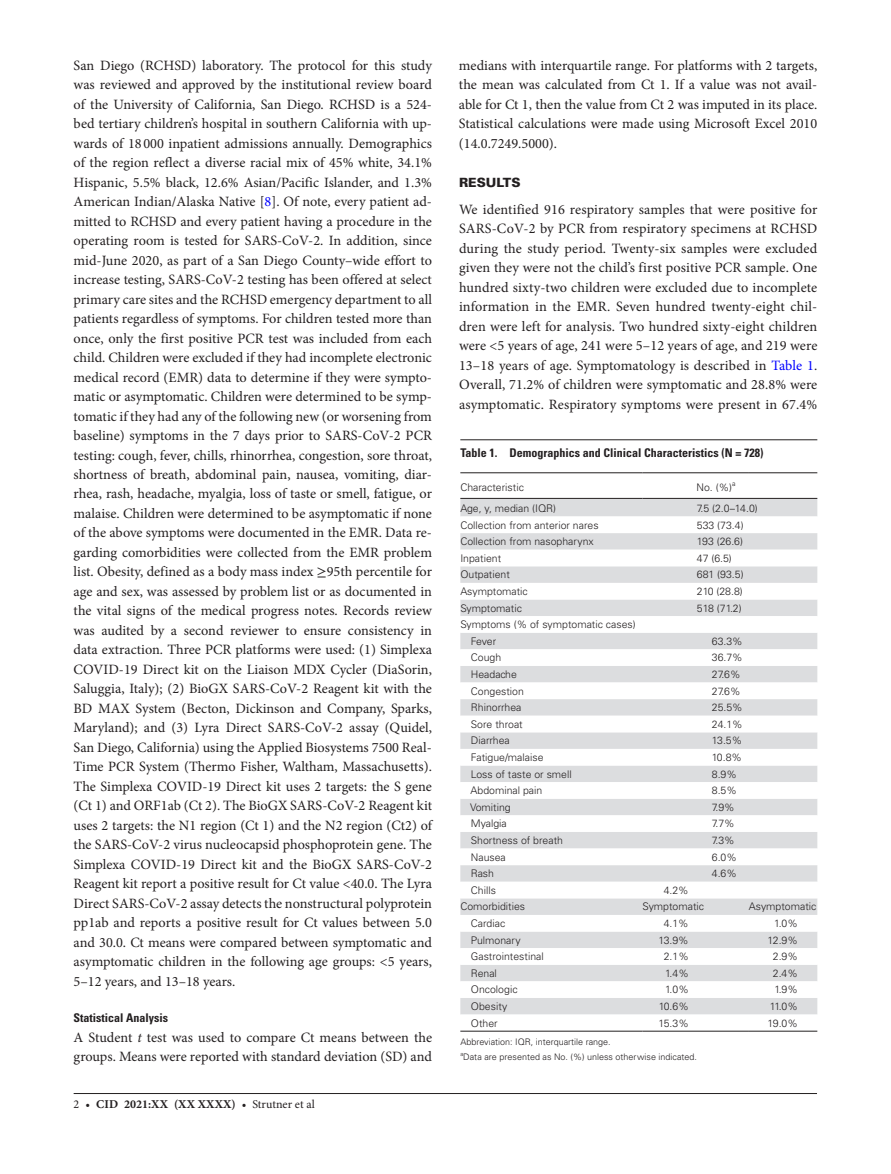
<style>
.page{position:relative;width:891px;height:1174px;background:#fff}
.page>*{position:absolute;margin:0;border:0;box-sizing:border-box;transform-origin:0 0}
.t1{font:14.25px/19.5px "Minion Pro";color:#231f20;text-align:justify}
.t2{font:900 12.75px "Univers LT Std";color:#231f20}
.t3{font:700 condensed 12px "Univers LT Std";color:#231f20}
.t4{font:700 12px "Minion Pro";letter-spacing:.01em;color:#231f20}
.t5{font:300 10.5px/16.6px "Univers LT Std";color:#231f20}
.t6{font:300 9px/15px "Univers LT Std";color:#231f20}
.s1{color:#00f}
.s2{font-family:"STIX General"}
.s3{font-style:italic}
.s4{font-weight:400}
</style>
<div class="page">
<hr style="left:74px;top:1093px;width:743px;height:1px;background:#231f20">
<hr style="left:460px;top:439px;width:357px;height:1px;background:#231f20">
<svg style="left:460px;top:473px;width:357px;height:25px"></svg>
<div style="left:460px;top:499px;width:357px;height:17px;background:#dcdddf"></div>
<svg style="left:460px;top:533px;width:357px;height:498px"></svg>
<hr style="left:460px;top:472px;width:183px;height:1px;background:#231f20">
<hr style="left:643px;top:472px;width:105px;height:1px;background:#231f20">
<hr style="left:748px;top:472px;width:69px;height:1px;background:#231f20">
<hr style="left:460px;top:498px;width:183px;height:1px;background:#231f20">
<hr style="left:460px;top:1031px;width:183px;height:1px;background:#231f20">
<hr style="left:643px;top:1031px;width:105px;height:1px;background:#231f20">
<hr style="left:748px;top:1031px;width:69px;height:1px;background:#231f20">
<hr style="left:643px;top:498px;width:174px;height:1px;background:#231f20">
<p class="t1" style="left:74px;top:55px;width:360px">San Diego (RCHSD) laboratory. The protocol for this study was reviewed and approved by the institutional review board of the University of California, San Diego. RCHSD is a 524- bed tertiary children’s hospital in southern California with up&shy;wards of 18 000 inpatient admissions annually. Demographics of the region reflect a diverse racial mix of 45% white, 34.1% Hispanic, 5.5% black, 12.6% Asian/Pacific Islander, and 1.3% American Indian/Alaska Native [<span class="s1">8</span>]. Of note, every patient ad&shy;mitted to RCHSD and every patient having a procedure in the operating room is tested for SARS-CoV-2. In addition, since mid-June 2020, as part of a San Diego County–wide effort to increase testing, SARS-CoV-2 testing has been offered at select primary care sites and the RCHSD emergency department to all patients regardless of symptoms. For children tested more than once, only the first positive PCR test was included from each child. Children were excluded if they had incomplete electronic medical record (EMR) data to determine if they were sympto&shy;matic or asymptomatic. Children were determined to be symp&shy;tomatic if they had any of the following new (or worsening from baseline) symptoms in the 7 days prior to SARS-CoV-2 PCR testing: cough, fever, chills, rhinorrhea, congestion, sore throat, shortness of breath, abdominal pain, nausea, vomiting, diar&shy;rhea, rash, headache, myalgia, loss of taste or smell, fatigue, or malaise. Children were determined to be asymptomatic if none of the above symptoms were documented in the EMR. Data re&shy;garding comorbidities were collected from the EMR problem list. Obesity, defined as a body mass index <span class="s2">≥</span>95th percentile for age and sex, was assessed by problem list or as documented in the vital signs of the medical progress notes. Records review was audited by a second reviewer to ensure consistency in data extraction. Three PCR platforms were used: (1) Simplexa COVID-19 Direct kit on the Liaison MDX Cycler (DiaSorin, Saluggia, Italy); (2) BioGX SARS-CoV-2 Reagent kit with the BD MAX System (Becton, Dickinson and Company, Sparks, Maryland); and (3) Lyra Direct SARS-CoV-2 assay (Quidel, San Diego, California) using the Applied Biosystems 7500 Real-Time PCR System (Thermo Fisher, Waltham, Massachusetts).<br>The Simplexa COVID-19 Direct kit uses 2 targets: the S gene (Ct 1) and ORF1ab (Ct 2). The BioGX SARS-CoV-2 Reagent kit uses 2 targets: the N1 region (Ct 1) and the N2 region (Ct2) of the SARS-CoV-2 virus nucleocapsid phosphoprotein gene. The Simplexa COVID-19 Direct kit and the BioGX SARS-CoV-2<br>Reagent kit report a positive result for Ct value &lt;40.0. The Lyra Direct SARS-CoV-2 assay detects the nonstructural polyprotein pp1ab and reports a positive result for Ct values between 5.0 and 30.0. Ct means were compared between symptomatic and asymptomatic children in the following age groups: &lt;5 years, 5–12 years, and 13–18 years.</p>
<p class="t3" style="left:74px;top:1010px;width:96px">Statistical Analysis</p>
<p class="t1" style="left:74px;top:1027px;width:360px">A Student <span class="s3">t</span> test was used to compare Ct means between the groups. Means were reported with standard deviation (SD) and</p>
<p class="t4" style="left:74px;top:1095px;width:243px"><span class="s4">2 •</span> cid 2021:XX (XX XXXX) <span class="s4">• Strutner et al</span></p>
<p class="t1" style="left:459px;top:55px;width:360px">medians with interquartile range. For platforms with 2 targets, the mean was calculated from Ct 1. If a value was not avail&shy;able for Ct 1, then the value from Ct 2 was imputed in its place.<br>Statistical calculations were made using Microsoft Excel 2010 (14.0.7249.5000).</p>
<p class="t2" style="left:459px;top:174px;width:63px">RESULTS</p>
<p class="t1" style="left:459px;top:199px;width:360px">We identified 916 respiratory samples that were positive for SARS-CoV-2 by PCR from respiratory specimens at RCHSD during the study period. Twenty-six samples were excluded given they were not the child’s first positive PCR sample. One hundred sixty-two children were excluded due to incomplete information in the EMR. Seven hundred twenty-eight chil&shy;dren were left for analysis. Two hundred sixty-eight children were &lt;5 years of age, 241 were 5–12 years of age, and 219 were 13–18 years of age. Symptomatology is described in <span class="s1">Table 1</span>.<br>Overall, 71.2% of children were symptomatic and 28.8% were asymptomatic. Respiratory symptoms were present in 67.4%</p>
<p class="t3" style="left:460px;top:445px;width:305px">Table 1. Demographics and Clinical Characteristics (N = 728)</p>
<p class="t5" style="left:460px;top:479px;width:65px">Characteristic</p>
<p class="t5" style="left:697px;top:479px;width:41px">No. (%)<sup>a</sup></p>
<p class="t5" style="left:460px;top:500px;width:97px">Age, y, median (IQR)</p>
<p class="t5" style="left:697px;top:500px;width:62px">7.5 (2.0–14.0)</p>
<p class="t5" style="left:460px;top:517px;width:140px">Collection from anterior nares</p>
<p class="t5" style="left:697px;top:517px;width:48px">533 (73.4)</p>
<p class="t5" style="left:460px;top:533px;width:135px">Collection from nasopharynx</p>
<p class="t5" style="left:697px;top:533px;width:48px">193 (26.6)</p>
<p class="t5" style="left:460px;top:550px;width:42px">Inpatient</p>
<p class="t5" style="left:697px;top:550px;width:37px">47 (6.5)</p>
<p class="t5" style="left:460px;top:566px;width:51px">Outpatient</p>
<p class="t5" style="left:697px;top:566px;width:48px">681 (93.5)</p>
<p class="t5" style="left:460px;top:583px;width:69px">Asymptomatic</p>
<p class="t5" style="left:697px;top:583px;width:47px">210 (28.8)</p>
<p class="t5" style="left:460px;top:600px;width:63px">Symptomatic</p>
<p class="t5" style="left:697px;top:600px;width:46px">518 (71.2)</p>
<p class="t5" style="left:471px;top:616px;width:166px;text-indent:-10px">Symptoms (% of symptomatic cases)<br>Fever</p>
<p class="t5" style="left:712px;top:633px;width:32px">63.3%</p>
<p class="t5" style="left:471px;top:649px;width:32px">Cough</p>
<p class="t5" style="left:712px;top:649px;width:32px">36.7%</p>
<p class="t5" style="left:471px;top:666px;width:48px">Headache</p>
<p class="t5" style="left:712px;top:666px;width:30px">27.6%</p>
<p class="t5" style="left:471px;top:683px;width:55px">Congestion</p>
<p class="t5" style="left:712px;top:683px;width:30px">27.6%</p>
<p class="t5" style="left:471px;top:699px;width:52px">Rhinorrhea</p>
<p class="t5" style="left:712px;top:699px;width:32px">25.5%</p>
<p class="t5" style="left:471px;top:716px;width:53px">Sore throat</p>
<p class="t5" style="left:712px;top:716px;width:32px">24.1%</p>
<p class="t5" style="left:471px;top:732px;width:40px">Diarrhea</p>
<p class="t5" style="left:712px;top:732px;width:32px">13.5%</p>
<p class="t5" style="left:471px;top:749px;width:74px">Fatigue/malaise</p>
<p class="t5" style="left:712px;top:749px;width:32px">10.8%</p>
<p class="t5" style="left:471px;top:766px;width:102px">Loss of taste or smell</p>
<p class="t5" style="left:712px;top:766px;width:27px">8.9%</p>
<p class="t5" style="left:471px;top:782px;width:73px">Abdominal pain</p>
<p class="t5" style="left:712px;top:782px;width:27px">8.5%</p>
<p class="t5" style="left:470px;top:799px;width:42px">Vomiting</p>
<p class="t5" style="left:712px;top:799px;width:24px">7.9%</p>
<p class="t5" style="left:471px;top:815px;width:37px">Myalgia</p>
<p class="t5" style="left:712px;top:815px;width:24px">7.7%</p>
<p class="t5" style="left:471px;top:832px;width:94px">Shortness of breath</p>
<p class="t5" style="left:712px;top:832px;width:24px">7.3%</p>
<p class="t5" style="left:471px;top:849px;width:37px">Nausea</p>
<p class="t5" style="left:712px;top:849px;width:27px">6.0%</p>
<p class="t5" style="left:471px;top:865px;width:25px">Rash</p>
<p class="t5" style="left:712px;top:865px;width:27px">4.6%</p>
<p class="t5" style="left:471px;top:882px;width:27px">Chills</p>
<p class="t5" style="left:664px;top:882px;width:27px">4.2%</p>
<p class="t5" style="left:460px;top:898px;width:66px">Comorbidities</p>
<p class="t5" style="left:643px;top:898px;width:63px">Symptomatic</p>
<p class="t5" style="left:749px;top:898px;width:69px">Asymptomatic</p>
<p class="t5" style="left:471px;top:915px;width:36px">Cardiac</p>
<p class="t5" style="left:664px;top:915px;width:27px">4.1%</p>
<p class="t5" style="left:774px;top:915px;width:25px">1.0%</p>
<p class="t5" style="left:471px;top:932px;width:51px">Pulmonary</p>
<p class="t5" style="left:658px;top:932px;width:32px">13.9%</p>
<p class="t5" style="left:768px;top:932px;width:32px">12.9%</p>
<p class="t5" style="left:471px;top:948px;width:74px">Gastrointestinal</p>
<p class="t5" style="left:664px;top:948px;width:27px">2.1%</p>
<p class="t5" style="left:773px;top:948px;width:27px">2.9%</p>
<p class="t5" style="left:471px;top:965px;width:28px">Renal</p>
<p class="t5" style="left:665px;top:965px;width:25px">1.4%</p>
<p class="t5" style="left:773px;top:965px;width:27px">2.4%</p>
<p class="t5" style="left:471px;top:981px;width:48px">Oncologic</p>
<p class="t5" style="left:665px;top:981px;width:25px">1.0%</p>
<p class="t5" style="left:774px;top:981px;width:25px">1.9%</p>
<p class="t5" style="left:471px;top:998px;width:38px">Obesity</p>
<p class="t5" style="left:659px;top:998px;width:32px">10.6%</p>
<p class="t5" style="left:770px;top:998px;width:30px">11.0%</p>
<p class="t5" style="left:471px;top:1015px;width:28px">Other</p>
<p class="t5" style="left:658px;top:1015px;width:32px">15.3%</p>
<p class="t5" style="left:768px;top:1015px;width:32px">19.0%</p>
<p class="t6" style="left:460px;top:1034px;width:238px">Abbreviation: IQR, interquartile range.<br><sup>a</sup>Data are presented as No. (%) unless otherwise indicated.</p>
</div>
